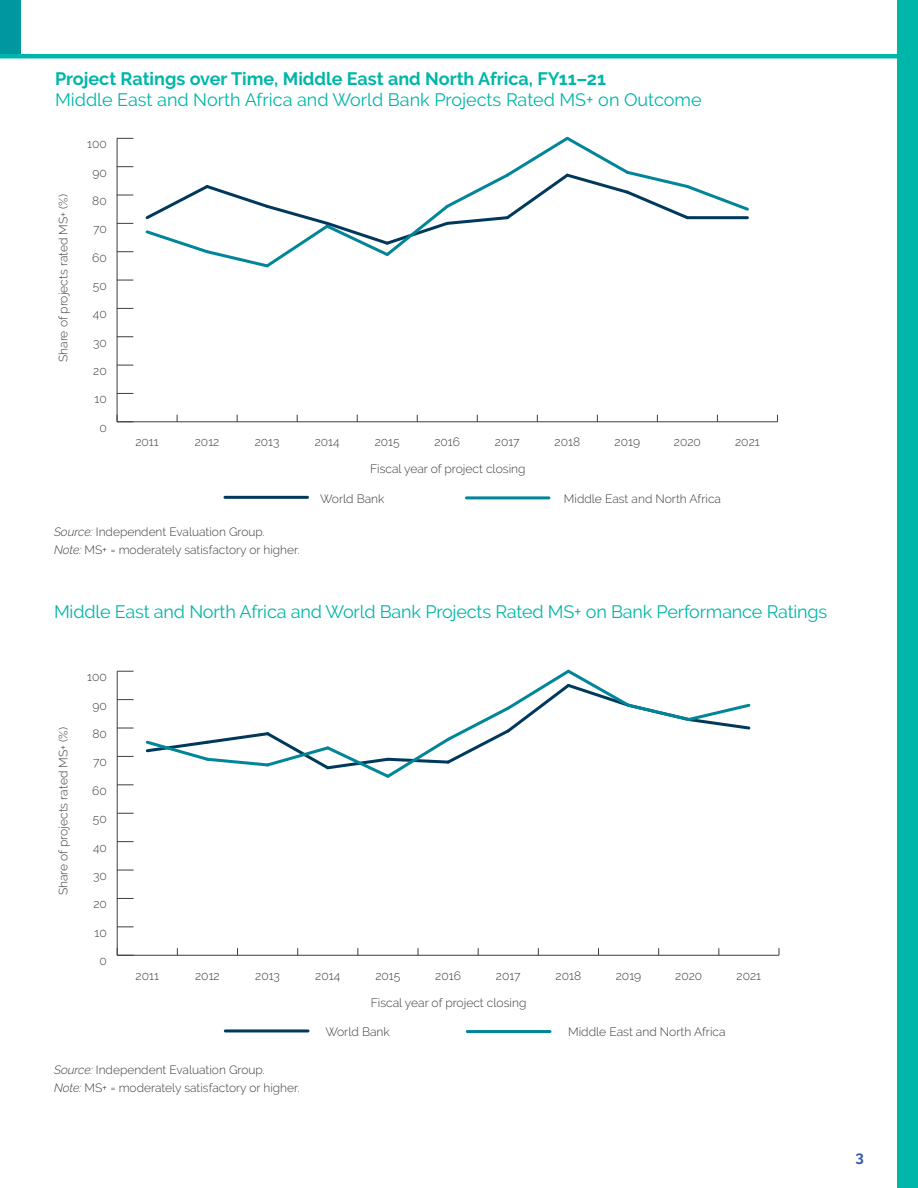
<style>
.page{position:relative;width:918px;height:1188px;background:#fff}
.page>*{position:absolute;margin:0;border:0;box-sizing:border-box;transform-origin:0 0}
.t1{font:18px "Raleway";letter-spacing:-.01em;color:#00b6a9}
.section_h1{font:700 18px "Raleway";color:#00b6a9}
.t2{font:700 15px "Raleway";color:#385caa}
.t3{font:300 12.15px "Raleway";color:#3e3e3f}
.Source_without_not{font:300 12px "Raleway";color:#3e3e3f}
.Source_with_note_b{font:300 12px "Raleway";color:#3e3e3f}
.s1{font-style:italic}
</style>
<div class="page">
<div style="left:0;top:0;width:21px;height:56px;background:#0097a0"></div>
<div style="left:897px;top:0;width:21px;height:1188px;background:#00b6a9"></div>
<hr style="left:0;top:54px;width:918px;height:4px;background:#00b6a9">
<hr style="left:117px;top:421px;width:660px;height:1px;background:#3e3e3f">
<hr style="left:117px;top:138px;width:1px;height:284px;background:#3e3e3f">
<svg style="left:117px;top:415px;width:17px;height:7px"></svg>
<svg style="left:118px;top:393px;width:15px;height:1px"></svg>
<svg style="left:117px;top:365px;width:16px;height:1px"></svg>
<svg style="left:117px;top:336px;width:16px;height:1px"></svg>
<svg style="left:118px;top:308px;width:15px;height:1px"></svg>
<svg style="left:117px;top:280px;width:16px;height:1px"></svg>
<svg style="left:117px;top:251px;width:16px;height:1px"></svg>
<svg style="left:118px;top:223px;width:15px;height:1px"></svg>
<svg style="left:117px;top:195px;width:16px;height:1px"></svg>
<svg style="left:117px;top:166px;width:16px;height:1px"></svg>
<svg style="left:117px;top:138px;width:16px;height:1px"></svg>
<hr style="left:225px;top:496px;width:83px;height:3px;background:#00395c">
<hr style="left:466px;top:496px;width:83px;height:3px;background:#008599">
<svg style="left:145px;top:136px;width:604px;height:132px"></svg>
<hr style="left:117px;top:955px;width:662px;height:1px;background:#3e3e3f">
<hr style="left:117px;top:671px;width:1px;height:284px;background:#3e3e3f">
<svg style="left:117px;top:948px;width:17px;height:8px"></svg>
<svg style="left:117px;top:926px;width:17px;height:1px"></svg>
<svg style="left:118px;top:898px;width:16px;height:1px"></svg>
<svg style="left:117px;top:870px;width:17px;height:1px"></svg>
<svg style="left:118px;top:841px;width:16px;height:1px"></svg>
<svg style="left:117px;top:813px;width:17px;height:1px"></svg>
<svg style="left:117px;top:784px;width:17px;height:1px"></svg>
<svg style="left:118px;top:756px;width:16px;height:1px"></svg>
<svg style="left:117px;top:728px;width:17px;height:1px"></svg>
<svg style="left:118px;top:699px;width:16px;height:1px"></svg>
<svg style="left:117px;top:671px;width:17px;height:1px"></svg>
<hr style="left:225px;top:1029px;width:83px;height:3px;background:#00395c">
<hr style="left:467px;top:1030px;width:83px;height:3px;background:#008599">
<svg style="left:145px;top:669px;width:606px;height:109px"></svg>
<p class="section_h1" style="left:55px;top:68px;width:552px">Project Ratings over Time, Middle East and North Africa, FY11–21</p>
<p class="t1" style="left:55px;top:89px;width:648px">Middle East and North Africa and World Bank Projects Rated MS+ on Outcome</p>
<p class="Source_without_not" style="left:87px;top:137px;width:21px">100</p>
<p class="Source_without_not" style="left:56px;top:362px;width:169px;rotate:-90deg">Share of projects rated MS+ (%)</p>
<p class="Source_without_not" style="left:92px;top:165px;width:16px">90</p>
<p class="Source_without_not" style="left:92px;top:194px;width:16px">80</p>
<p class="Source_without_not" style="left:93px;top:222px;width:15px">70</p>
<p class="Source_without_not" style="left:92px;top:250px;width:16px">60</p>
<p class="Source_without_not" style="left:93px;top:279px;width:15px">50</p>
<p class="Source_without_not" style="left:93px;top:307px;width:15px">40</p>
<p class="Source_without_not" style="left:93px;top:335px;width:15px">30</p>
<p class="Source_without_not" style="left:93px;top:364px;width:15px">20</p>
<p class="Source_without_not" style="left:94px;top:392px;width:14px">10</p>
<p class="Source_without_not" style="left:99px;top:421px;width:9px">0</p>
<p class="Source_without_not" style="left:135px;top:435px;width:25px">2011</p>
<p class="Source_without_not" style="left:195px;top:435px;width:26px">2012</p>
<p class="Source_without_not" style="left:255px;top:435px;width:26px">2013</p>
<p class="Source_without_not" style="left:315px;top:435px;width:26px">2014</p>
<p class="Source_without_not" style="left:375px;top:435px;width:26px">2015</p>
<p class="Source_without_not" style="left:434px;top:435px;width:27px">2016</p>
<p class="Source_without_not" style="left:495px;top:435px;width:26px">2017</p>
<p class="Source_without_not" style="left:555px;top:435px;width:27px">2018</p>
<p class="Source_without_not" style="left:615px;top:435px;width:27px">2019</p>
<p class="Source_without_not" style="left:674px;top:435px;width:28px">2020</p>
<p class="Source_without_not" style="left:735px;top:435px;width:26px">2021</p>
<p class="Source_without_not" style="left:370px;top:462px;width:157px">Fiscal year of project closing</p>
<p class="Source_without_not" style="left:320px;top:491px;width:66px">World Bank</p>
<p class="Source_without_not" style="left:564px;top:491px;width:159px">Middle East and North Africa</p>
<p class="Source_with_note_b" style="left:54px;top:525px;width:213px"><span class="s1">Source:</span> Independent Evaluation Group.</p>
<p class="Source_without_not" style="left:54px;top:543px;width:247px"><span class="s1">Note:</span> MS+ = moderately satisfactory or higher.</p>
<p class="t1" style="left:54px;top:601px;width:775px">Middle East and North Africa and World Bank Projects Rated MS+ on Bank Performance Ratings</p>
<p class="t3" style="left:87px;top:670px;width:21px">100</p>
<p class="t3" style="left:56px;top:895px;width:170px;rotate:-90deg">Share of projects rated MS+ (%)</p>
<p class="t3" style="left:92px;top:698px;width:16px">90</p>
<p class="t3" style="left:92px;top:727px;width:16px">80</p>
<p class="t3" style="left:93px;top:755px;width:15px">70</p>
<p class="t3" style="left:92px;top:783px;width:16px">60</p>
<p class="t3" style="left:93px;top:812px;width:15px">50</p>
<p class="t3" style="left:93px;top:840px;width:15px">40</p>
<p class="t3" style="left:93px;top:869px;width:15px">30</p>
<p class="t3" style="left:93px;top:897px;width:15px">20</p>
<p class="t3" style="left:95px;top:925px;width:14px">10</p>
<p class="t3" style="left:99px;top:954px;width:9px">0</p>
<p class="t3" style="left:136px;top:968px;width:25px">2011</p>
<p class="t3" style="left:195px;top:968px;width:26px">2012</p>
<p class="t3" style="left:255px;top:968px;width:26px">2013</p>
<p class="t3" style="left:315px;top:968px;width:26px">2014</p>
<p class="t3" style="left:375px;top:968px;width:27px">2015</p>
<p class="t3" style="left:435px;top:968px;width:27px">2016</p>
<p class="t3" style="left:496px;top:968px;width:26px">2017</p>
<p class="t3" style="left:556px;top:968px;width:27px">2018</p>
<p class="t3" style="left:616px;top:968px;width:27px">2019</p>
<p class="t3" style="left:675px;top:968px;width:29px">2020</p>
<p class="t3" style="left:737px;top:968px;width:26px">2021</p>
<p class="t3" style="left:371px;top:995px;width:157px">Fiscal year of project closing</p>
<p class="t3" style="left:325px;top:1024px;width:66px">World Bank</p>
<p class="t3" style="left:568px;top:1024px;width:159px">Middle East and North Africa</p>
<p class="Source_with_note_b" style="left:54px;top:1062px;width:213px"><span class="s1">Source:</span> Independent Evaluation Group.</p>
<p class="Source_without_not" style="left:54px;top:1080px;width:247px"><span class="s1">Note:</span> MS+ = moderately satisfactory or higher.</p>
<p class="t2" style="left:856px;top:1148px;width:10px">3</p>
</div>
